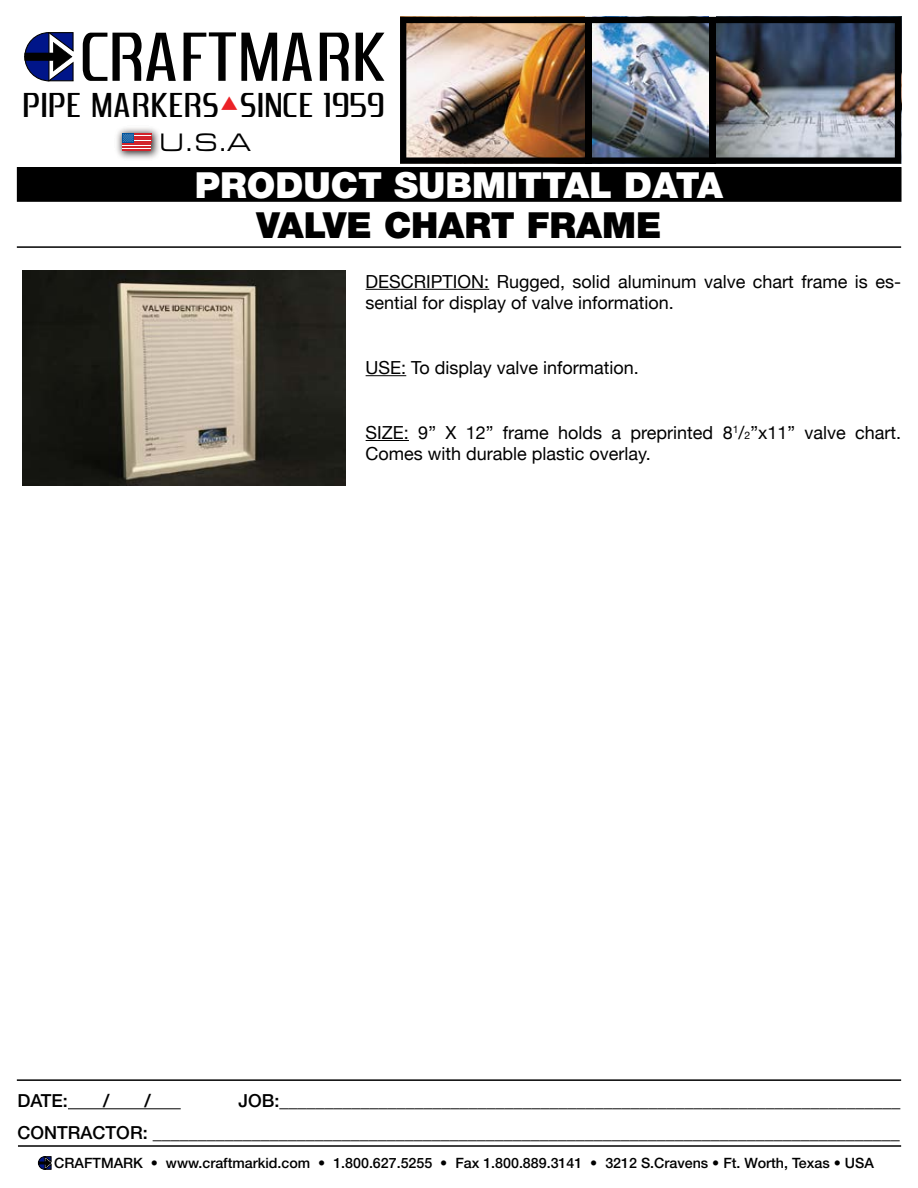
<style>
.page{position:relative;width:918px;height:1188px;background:#fff}
.page>*{position:absolute;margin:0;border:0;box-sizing:border-box;transform-origin:0 0}
.t1{font:72.9px "Zrnic";color:#010101}
.t2{font:36.45px "Zrnic";letter-spacing:.01em;color:#010101}
.t3{font:900 36px "Helvetica Neue";color:#fff}
.t4{font:900 36px "Helvetica Neue";color:#000}
.t5{font:26.25px "Eurostile Extended Roman DTC";color:#010101}
.t6{font:18px/21.6px "Helvetica Neue";color:#000}
.t7{font:500 18px/31.5px "Helvetica Neue";color:#000;text-align:right}
.t8{font:500 14.25px "Helvetica Neue";color:#000}
.s1{font-family:"Zekton Free";color:#eb2227}
.s2{font-size:10.5px}
</style>
<div class="page">
<svg style="left:24px;top:32px;width:50px;height:49px"></svg>
<img style="left:400px;top:17px;width:501px;height:147px">
<img style="left:117px;top:128px;width:42px;height:31px">
<svg style="left:122px;top:133px;width:29px;height:17px"></svg>
<img style="left:23px;top:270px;width:322px;height:216px">
<div style="left:18px;top:168px;width:883px;height:33px;background:#000"></div>
<div style="left:17px;top:167px;width:885px;height:35px;border:2px solid #000"></div>
<hr style="left:18px;top:1145px;width:883px;height:2px;background:#000">
<hr style="left:68px;top:1108px;width:113px;height:1px;background:#000">
<svg style="left:38px;top:1156px;width:14px;height:14px"></svg>
<hr style="left:17px;top:1079px;width:884px;height:2px;background:#000">
<hr style="left:17px;top:246px;width:884px;height:2px;background:#000">
<hr style="left:366px;top:289px;width:123px;height:1px;background:#000">
<hr style="left:366px;top:375px;width:40px;height:1px;background:#000">
<hr style="left:366px;top:440px;width:43px;height:1px;background:#000">
<h1 class="t1" style="left:80px;top:22px;width:307px">CRAFTMARK</h1>
<h2 class="t2" style="left:23px;top:87px;width:364px">PIPE MARKERS<span class="s1">•</span>SINCE 1959</h2>
<h3 class="t5" style="left:159px;top:128px;width:93px">U.S.A</h3>
<h3 class="t3" style="left:195px;top:164px;width:530px">PRODUCT SUBMITTAL DATA</h3>
<h3 class="t4" style="left:257px;top:204px;width:406px">VALVE CHART FRAME</h3>
<p class="t6" style="left:366px;top:271px;width:537px">DESCRIPTION: Rugged, solid aluminum valve chart frame is es&shy;sential for display of valve information.</p>
<p class="t6" style="left:366px;top:358px;width:275px">USE: To display valve information.</p>
<p class="t6" style="left:366px;top:423px;width:537px">SIZE: 9” X 12” frame holds a preprinted 8<sup>1</sup>/<span class="s2">2</span>”x11” valve chart.<br>Comes with durable plastic overlay.</p>
<p class="t7" style="left:18px;top:1085px;width:885px">JOB:_____________________________________________________________________<br>CONTRACTOR: ___________________________________________________________________________________</p>
<p class="t8" style="left:54px;top:1154px;width:821px">CRAFTMARK • www.craftmarkid.com • 1.800.627.5255 • Fax 1.800.889.3141 • 3212 S.Cravens • Ft. Worth, Texas • USA</p>
<p class="t7" style="left:18px;top:1085px;width:52px">DATE:</p>
<p class="t7" style="left:103px;top:1085px;width:8px">/</p>
<p class="t7" style="left:144px;top:1085px;width:8px">/</p>
</div>
